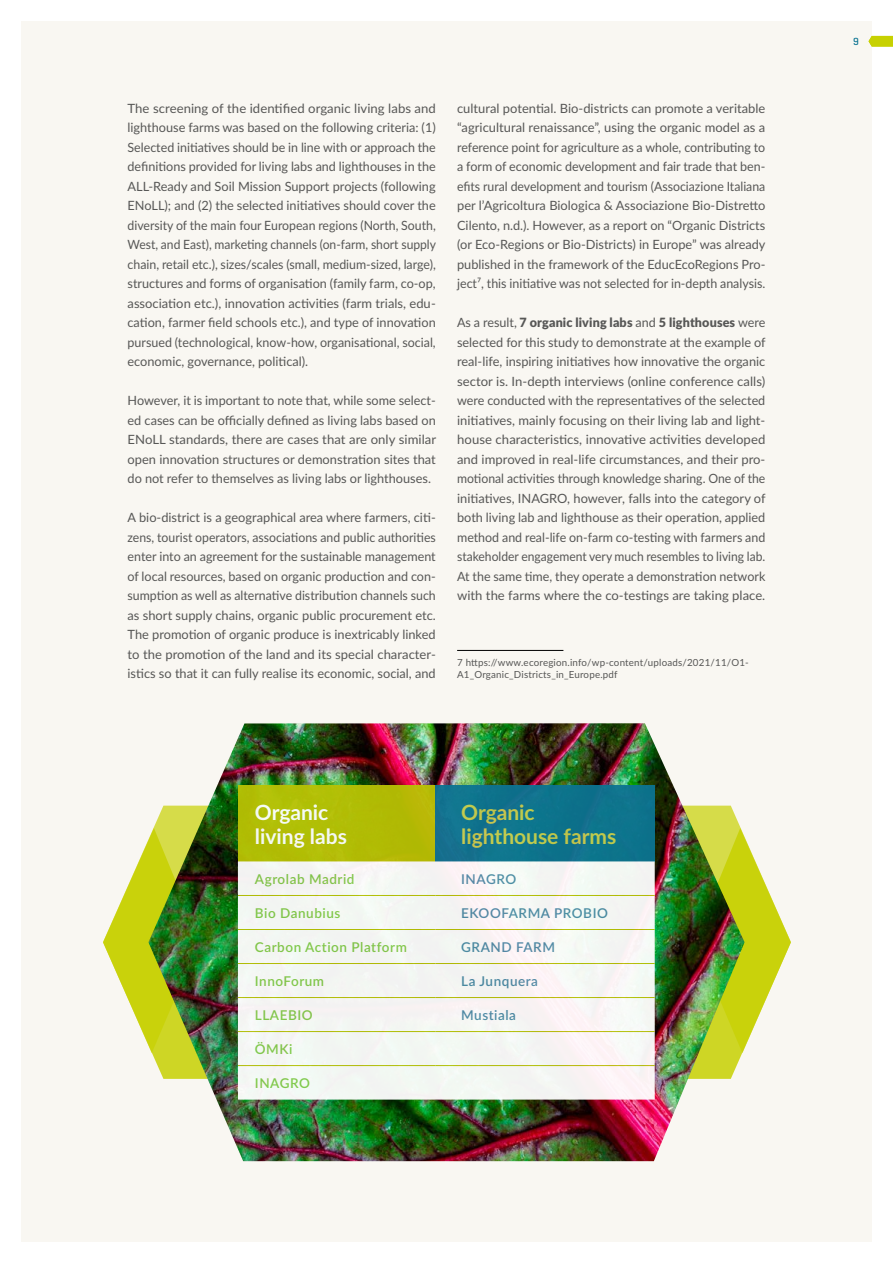
<style>
.page{position:relative;width:893px;height:1263px;background:#fff}
.page>*{position:absolute;margin:0;border:0;box-sizing:border-box;transform-origin:0 0}
.t1{font:700 21px/24px "Lato";color:#c8cd4e}
.t2{font:700 21px/24px "Lato";color:#fff}
.t3{font:600 13.5px "Lato";letter-spacing:.04em;color:#87cd4e}
.t4{font:600 13.5px "Lato";letter-spacing:.04em;color:#4e8ea9}
.body{font:12.75px/19.5px "Lato";color:#575756;text-align:justify}
.t5{font:500 10.5px "Geogrotesque";color:#0c7492}
.footnote{font:9.75px/11.7px "Lato";letter-spacing:.02em;color:#575756}
.s1{font-weight:900}
</style>
<div class="page">
<div style="left:21px;top:21px;width:851px;height:1221px;background:#f9f7f2"></div>
<svg style="left:745px;top:838px;width:46px;height:209px"></svg>
<svg style="left:103px;top:841px;width:45px;height:204px"></svg>
<hr style="left:457px;top:650px;width:106px;height:1px;background:#000">
<img style="left:148px;top:723px;width:597px;height:438px">
<div style="left:238px;top:785px;width:198px;height:76px;background:#b1bc05"></div>
<div style="left:436px;top:785px;width:219px;height:76px;background:#0c7492"></div>
<svg style="left:238px;top:861px;width:417px;height:238px"></svg>
<hr style="left:238px;top:895px;width:198px;height:1px;background:#b9c204">
<hr style="left:436px;top:895px;width:219px;height:1px;background:#b9c204">
<hr style="left:238px;top:929px;width:198px;height:1px;background:#b9c204">
<hr style="left:436px;top:929px;width:219px;height:1px;background:#b9c204">
<hr style="left:238px;top:963px;width:198px;height:1px;background:#b9c204">
<hr style="left:436px;top:963px;width:219px;height:1px;background:#b9c204">
<hr style="left:238px;top:997px;width:198px;height:1px;background:#b9c204">
<hr style="left:436px;top:997px;width:219px;height:1px;background:#b9c204">
<hr style="left:238px;top:1031px;width:198px;height:1px;background:#b9c204">
<hr style="left:436px;top:1031px;width:219px;height:1px;background:#b9c204">
<hr style="left:238px;top:1065px;width:198px;height:1px;background:#b9c204">
<hr style="left:436px;top:1065px;width:219px;height:1px;background:#b9c204">
<svg style="left:868px;top:36px;width:25px;height:11px"></svg>
<p class="body" style="left:128px;top:98px;width:310px">The screening of the identified organic living labs and lighthouse farms was based on the following criteria: (1)<br>Selected initiatives should be in line with or approach the definitions provided for living labs and lighthouses in the ALL-Ready and Soil Mission Support projects (following ENoLL); and (2) the selected initiatives should cover the diversity of the main four European regions (North, South, West, and East), marketing channels (on-farm, short supply chain, retail etc.), sizes/scales (small, medium-sized, large), structures and forms of organisation (family farm, co-op, association etc.), innovation activities (farm trials, edu&shy;cation, farmer field schools etc.), and type of innovation pursued (technological, know-how, organisational, social, economic, governance, political).</p>
<p class="body" style="left:128px;top:390px;width:310px">However, it is important to note that, while some select&shy;ed cases can be officially defined as living labs based on ENoLL standards, there are cases that are only similar open innovation structures or demonstration sites that do not refer to themselves as living labs or lighthouses.</p>
<p class="body" style="left:128px;top:507px;width:310px">A bio-district is a geographical area where farmers, citi&shy;zens, tourist operators, associations and public authorities enter into an agreement for the sustainable management of local resources, based on organic production and con&shy;sumption as well as alternative distribution channels such as short supply chains, organic public procurement etc.<br>The promotion of organic produce is inextricably linked to the promotion of the land and its special character&shy;istics so that it can fully realise its economic, social, and</p>
<p class="body" style="left:457px;top:98px;width:310px">cultural potential. Bio-districts can promote a veritable “agricultural renaissance”, using the organic model as a reference point for agriculture as a whole, contributing to a form of economic development and fair trade that ben&shy;efits rural development and tourism (Associazione Italiana per l’Agricoltura Biologica &amp; Associazione Bio-Distretto Cilento, n.d.). However, as a report on “Organic Districts (or Eco-Regions or Bio-Districts) in Europe” was already published in the framework of the EducEcoRegions Pro&shy;ject7, this initiative was not selected for in-depth analysis.</p>
<p class="body" style="left:457px;top:312px;width:310px">As a result, <span class="s1">7 organic living labs</span> and <span class="s1">5 lighthouses</span> were selected for this study to demonstrate at the example of real-life, inspiring initiatives how innovative the organic sector is. In-depth interviews (online conference calls) were conducted with the representatives of the selected initiatives, mainly focusing on their living lab and light&shy;house characteristics, innovative activities developed and improved in real-life circumstances, and their pro&shy;motional activities through knowledge sharing. One of the initiatives, INAGRO, however, falls into the category of both living lab and lighthouse as their operation, applied method and real-life on-farm co-testing with farmers and stakeholder engagement very much resembles to living lab.<br>At the same time, they operate a demonstration network with the farms where the co-testings are taking place.</p>
<p class="footnote" style="left:457px;top:656px;width:293px">7 https://www.ecoregion.info/wp-content/uploads/2021/11/O1-<br>A1_Organic_Districts_in_Europe.pdf</p>
<h1 class="t2" style="left:255px;top:799px;width:93px">Organic living labs</h1>
<h1 class="t1" style="left:461px;top:799px;width:157px">Organic lighthouse farms</h1>
<p class="t3" style="left:255px;top:869px;width:101px">Agrolab Madrid</p>
<p class="t4" style="left:461px;top:869px;width:57px">INAGRO</p>
<p class="t3" style="left:255px;top:903px;width:87px">Bio Danubius</p>
<p class="t4" style="left:461px;top:903px;width:148px">EKOOFARMA PROBIO</p>
<p class="t3" style="left:255px;top:937px;width:153px">Carbon Action Platform</p>
<p class="t4" style="left:461px;top:937px;width:95px">GRAND FARM</p>
<p class="t3" style="left:255px;top:971px;width:71px">InnoForum</p>
<p class="t4" style="left:461px;top:971px;width:78px">La Junquera</p>
<p class="t3" style="left:255px;top:1005px;width:59px">LLAEBIO</p>
<p class="t4" style="left:461px;top:1005px;width:56px">Mustiala</p>
<p class="t3" style="left:255px;top:1039px;width:39px">ÖMKi</p>
<p class="t3" style="left:255px;top:1073px;width:57px">INAGRO</p>
<p class="t5" style="left:853px;top:36px;width:7px">9</p>
</div>
